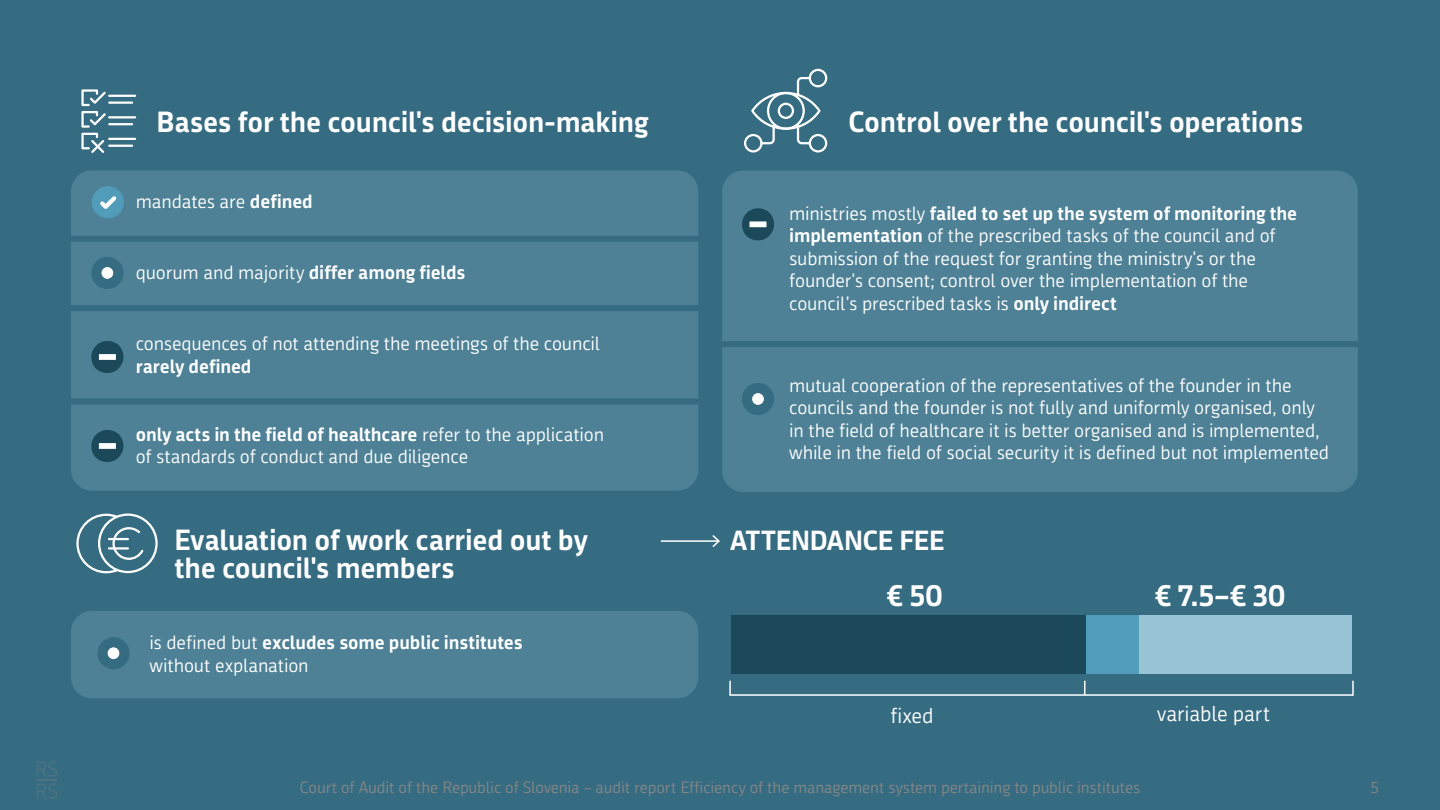
<style>
.page{position:relative;width:1440px;height:810px;background:#366c82}
.page>*{position:absolute;margin:0;border:0;box-sizing:border-box;transform-origin:0 0}
.t1{font:700 30px "Republika";color:#fff}
.t2{font:700 28.5px/27.8px "Republika";letter-spacing:-.01em;color:#fff}
.t3{font:700 27px "Republika";letter-spacing:-.015em;color:#fff}
.t4{font:21px "Republika";letter-spacing:-.01em;color:#fff}
.t5{font:18.75px/22.5px "Republika";letter-spacing:-.01em;color:#fff}
.t6{font:700 18.75px "Republika";letter-spacing:-.005em;color:#fff}
.t7{font:15.98px "Republika";letter-spacing:-.01em;color:#868686}
.s1{font-weight:700}
</style>
<div class="page">
<svg style="left:37px;top:761px;width:20px;height:16px"></svg>
<hr style="left:37px;top:779px;width:20px;height:2px;background:#868686">
<svg style="left:37px;top:783px;width:20px;height:16px"></svg>
<div style="left:71px;top:611px;width:627px;height:87px;background:#4e8196;border-radius:21px"></div>
<div style="left:722px;top:171px;width:636px;height:321px;background:#4e8196;border-radius:21px"></div>
<div style="left:71px;top:170px;width:627px;height:321px;background:#4e8196;border-radius:21px"></div>
<div style="left:71px;top:236px;width:628px;height:6px;background:#366c82"></div>
<div style="left:714px;top:341px;width:650px;height:6px;background:#366c82"></div>
<div style="left:71px;top:305px;width:628px;height:6px;background:#366c82"></div>
<div style="left:71px;top:398px;width:628px;height:6px;background:#366c82"></div>
<svg style="left:742px;top:208px;width:32px;height:33px"></svg>
<svg style="left:91px;top:341px;width:33px;height:32px"></svg>
<svg style="left:91px;top:430px;width:33px;height:32px"></svg>
<svg style="left:97px;top:637px;width:33px;height:32px"></svg>
<svg style="left:91px;top:257px;width:32px;height:32px"></svg>
<svg style="left:742px;top:383px;width:32px;height:32px"></svg>
<div style="left:731px;top:616px;width:355px;height:58px;background:#1c495a"></div>
<div style="left:1086px;top:616px;width:53px;height:58px;background:#519dba"></div>
<div style="left:1139px;top:616px;width:213px;height:58px;background:#98c4d5"></div>
<div style="left:729px;top:680px;width:356px;height:16px;border:2px solid #fff"></div>
<svg style="left:1083px;top:680px;width:271px;height:16px"></svg>
<hr style="left:661px;top:540px;width:57px;height:2px;background:#fff">
<svg style="left:712px;top:535px;width:8px;height:12px"></svg>
<svg style="left:744px;top:69px;width:83px;height:84px"></svg>
<hr style="left:108px;top:123px;width:25px;height:2px;background:#fff">
<hr style="left:108px;top:116px;width:28px;height:2px;background:#fff">
<hr style="left:108px;top:138px;width:28px;height:2px;background:#fff">
<hr style="left:108px;top:145px;width:25px;height:2px;background:#fff">
<hr style="left:108px;top:102px;width:25px;height:2px;background:#fff">
<hr style="left:108px;top:95px;width:28px;height:2px;background:#fff">
<svg style="left:81px;top:89px;width:25px;height:64px"></svg>
<svg style="left:76px;top:513px;width:82px;height:60px"></svg>
<hr style="left:108px;top:538px;width:21px;height:2px;background:#fff">
<hr style="left:108px;top:547px;width:21px;height:3px;background:#fff">
<div style="left:92px;top:186px;width:32px;height:32px;background:#509cb9;border-radius:50%"></div>
<svg style="left:100px;top:196px;width:17px;height:13px"></svg>
<h2 class="t2" style="left:157px;top:108px;width:494px">Bases for the council's decision-making</h2>
<p class="t5" style="left:136px;top:190px;width:179px">mandates are <span class="s1">defined</span></p>
<p class="t5" style="left:136px;top:261px;width:331px">quorum and majority <span class="s1">differ among fields</span></p>
<p class="t5" style="left:136px;top:332px;width:466px">consequences of not attending the meetings of the council</p>
<p class="t6" style="left:136px;top:355px;width:117px">rarely defined</p>
<p class="t5" style="left:136px;top:423px;width:470px"><span class="s1">only acts in the field of healthcare</span> refer to the application of standards of conduct and due diligence</p>
<h2 class="t2" style="left:848px;top:108px;width:456px">Control over the council's operations</h2>
<p class="t5" style="left:789px;top:202px;width:509px">ministries mostly <span class="s1">failed to set up the system of monitoring the implementation</span> of the prescribed tasks of the council and of submission of the request for granting the ministry's or the founder's consent; control over the implementation of the council's prescribed tasks is <span class="s1">only indirect</span></p>
<p class="t5" style="left:789px;top:374px;width:542px">mutual cooperation of the representatives of the founder in the councils and the founder is not fully and uniformly organised, only in the field of healthcare it is better organised and is implemented, while in the field of social security it is defined but not implemented</p>
<h2 class="t2" style="left:175px;top:526px;width:415px">Evaluation of work carried out by the council's members</h2>
<h3 class="t3" style="left:730px;top:525px;width:216px">ATTENDANCE FEE</h3>
<h1 class="t1" style="left:887px;top:578px;width:57px">€ 50</h1>
<h1 class="t1" style="left:1155px;top:579px;width:132px">€ 7.5–€ 30</h1>
<p class="t5" style="left:149px;top:632px;width:375px">is defined but <span class="s1">excludes some public institutes </span>without explanation</p>
<p class="t4" style="left:891px;top:704px;width:45px">fixed</p>
<p class="t4" style="left:1157px;top:702px;width:114px">variable part</p>
<p class="t7" style="left:300px;top:778px;width:842px">Court of Audit of the Republic of Slovenia – audit report Efficiency of the management system pertaining to public institutes</p>
<p class="t7" style="left:1370px;top:778px;width:10px">65</p>
</div>
